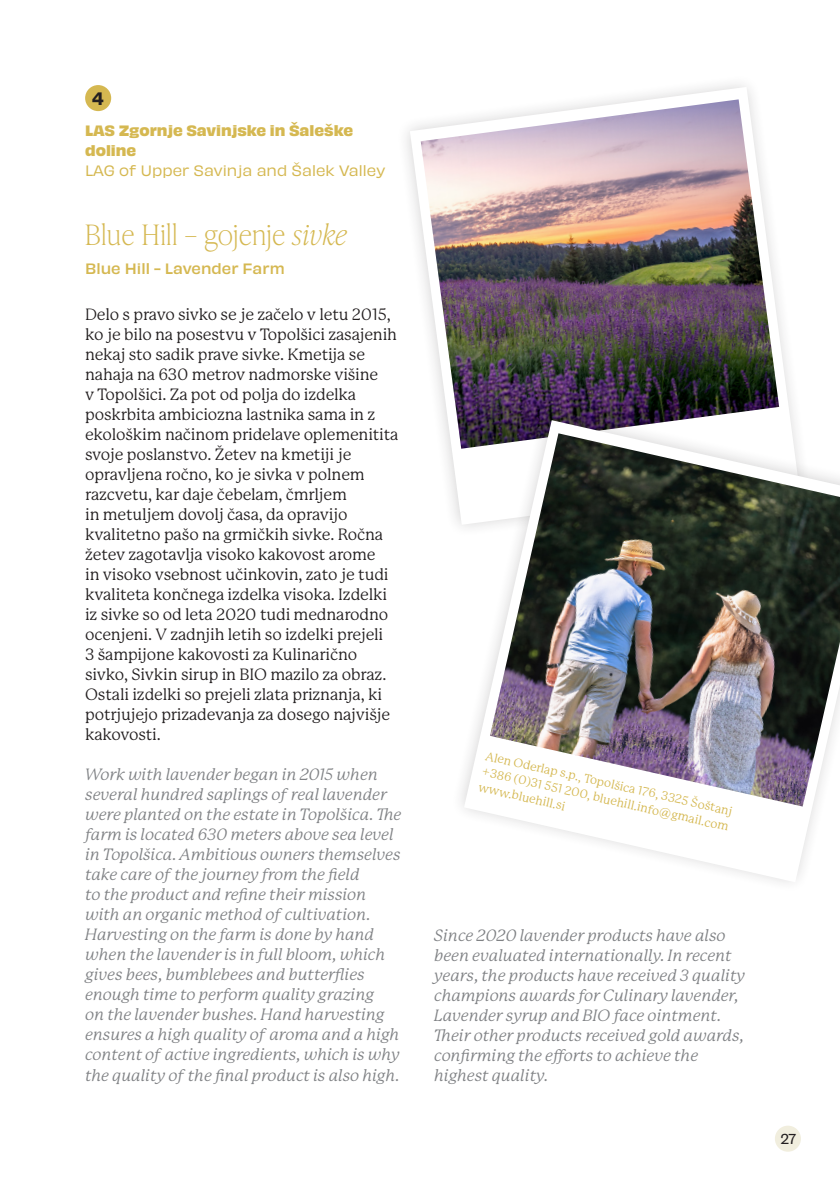
<style>
.page{position:relative;width:840px;height:1191px;background:#fff}
.page>*{position:absolute;margin:0;border:0;box-sizing:border-box;transform-origin:0 0}
.t1{font:100 28px "Ivy Presto Headline";letter-spacing:.03em;color:#d5b851}
.t2{font:600 20px "Founders Grotesk";color:#231f20}
.t3{font:italic 16px/20px "P22 Mackinac Pro";letter-spacing:-.01em;color:#808285}
.t4{font:16px/20px "P22 Mackinac Pro";letter-spacing:-.01em;color:#231f20}
.t5{font:16px "Founders Grotesk";color:#231f20}
.t6{font:700 14px/20px "Obviously";color:#d5b851}
.t7{font:14px "Obviously";color:#d5b851}
.t8{font:500 14px "Obviously";color:#d5b851}
.t9{font:12px/16.4px "P22 Mackinac Pro";color:#d5b851}
.s1{font-style:italic}
</style>
<div class="page">
<div style="left:774px;top:1125px;width:26px;height:26px;background:#f1eede;border-radius:50%"></div>
<div style="left:85px;top:85px;width:26px;height:26px;background:#d5b851;border-radius:50%"></div>
<svg style="left:409px;top:87px;width:383px;height:315px"></svg>
<img style="left:420px;top:99px;width:358px;height:348px">
<svg style="left:446px;top:402px;width:348px;height:481px"></svg>
<svg style="left:464px;top:420px;width:352px;height:462px"></svg>
<img style="left:489px;top:433px;width:350px;height:373px">
<p class="t2" style="left:92px;top:85px;width:13px">4</p>
<p class="t6" style="left:85px;top:120px;width:269px">LAS Zgornje Savinjske in Šaleške doline</p>
<p class="t7" style="left:85px;top:160px;width:301px">LAG of Upper Savinja and Šalek Valley</p>
<p class="t1" style="left:85px;top:215px;width:263px">Blue Hill – gojenje <span class="s1">sivke</span></p>
<p class="t8" style="left:85px;top:258px;width:201px">Blue Hill - Lavender Farm</p>
<p class="t4" style="left:85px;top:305px;width:315px">Delo s pravo sivko se je začelo v letu 2015, ko je bilo na posestvu v Topolšici zasajenih nekaj sto sadik prave sivke. Kmetija se nahaja na 630 metrov nadmorske višine<br>v Topolšici. Za pot od polja do izdelka poskrbita ambiciozna lastnika sama in z ekološkim načinom pridelave oplemenitita svoje poslanstvo. Žetev na kmetiji je opravljena ročno, ko je sivka v polnem razcvetu, kar daje čebelam, čmrljem<br>in metuljem dovolj časa, da opravijo kvalitetno pašo na grmičkih sivke. Ročna žetev zagotavlja visoko kakovost arome<br>in visoko vsebnost učinkovin, zato je tudi kvaliteta končnega izdelka visoka. Izdelki iz sivke so od leta 2020 tudi mednarodno ocenjeni. V zadnjih letih so izdelki prejeli<br>3 šampijone kakovosti za Kulinarično sivko, Sivkin sirup in BIO mazilo za obraz.<br>Ostali izdelki so prejeli zlata priznanja, ki potrjujejo prizadevanja za dosego najvišje kakovosti.</p>
<p class="t3" style="left:85px;top:765px;width:318px">Work with lavender began in 2015 when several hundred saplings of real lavender were planted on the estate in Topolšica. The farm is located 630 meters above sea level in Topolšica. Ambitious owners themselves take care of the journey from the field<br>to the product and refine their mission with an organic method of cultivation.<br>Harvesting on the farm is done by hand when the lavender is in full bloom, which gives bees, bumblebees and butterflies enough time to perform quality grazing<br>on the lavender bushes. Hand harvesting ensures a high quality of aroma and a high content of active ingredients, which is why the quality of the final product is also high.</p>
<p class="t9" style="left:487px;top:747px;width:254px;rotate:13deg">Alen Oderlap s.p., Topolšica 176, 332 5 Šoštanj</p>
<p class="t9" style="left:484px;top:762px;width:254px;rotate:13deg">+386 (0)31 551 2 00, bluehill.info@gmail.com www.bluehill.si</p>
<p class="t3" style="left:434px;top:925px;width:312px">Since 2020 lavender products have also been evaluated internationally. In recent years, the products have received 3 quality champions awards for Culinary lavender, Lavender syrup and BIO face ointment.<br>Their other products received gold awards, confirming the efforts to achieve the highest quality.</p>
<p class="t5" style="left:780px;top:1128px;width:17px">27</p>
</div>
